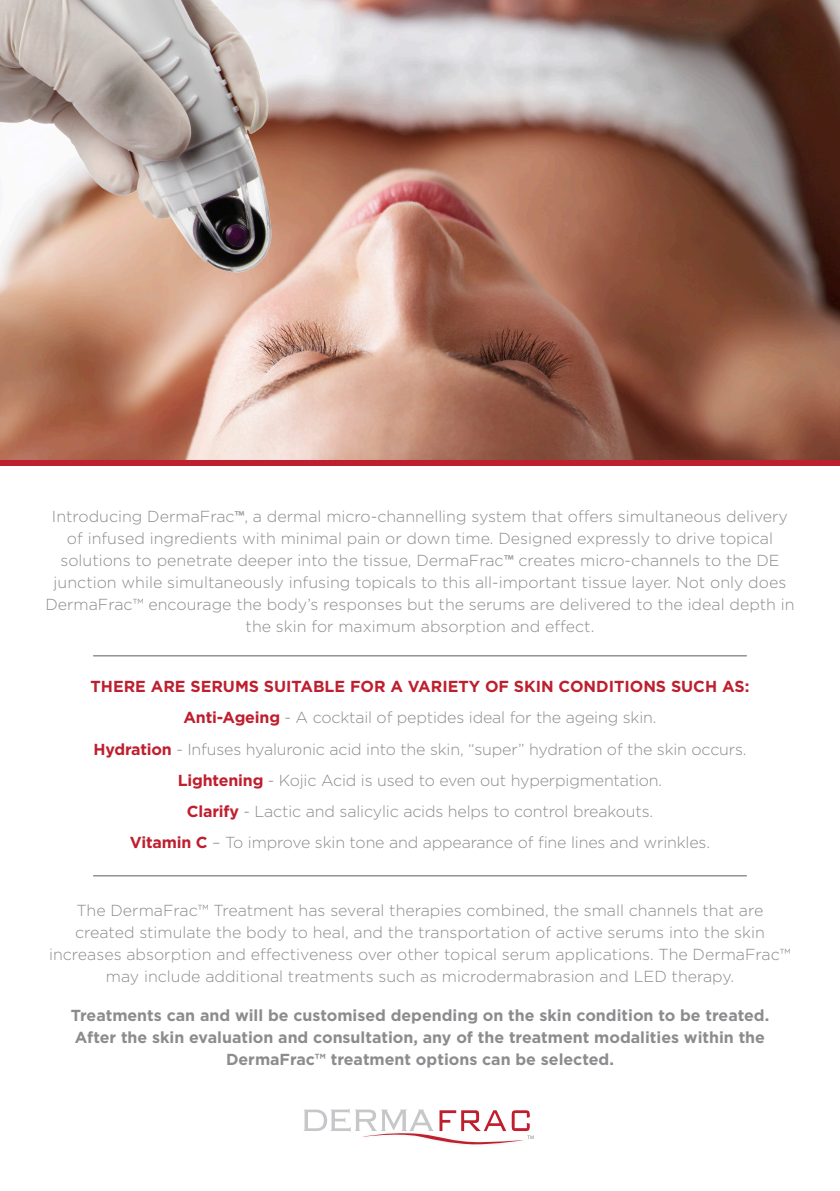
<style>
.page{position:relative;width:840px;height:1191px;background:#fff}
.page>*{position:absolute;margin:0;border:0;box-sizing:border-box;transform-origin:0 0}
.t1{font:300 16px/22px "Gotham";color:#8c8b8e;text-align:center}
.t2{font:700 16px/22px "Gotham";color:#8c8b8e;text-align:center}
.t3{font:700 16px "Gotham";color:#be1f2e}
.s1{font-family:"Myriad Pro";font-weight:400}
.s2{font-weight:700;color:#be1f2e}
</style>
<div class="page">
<img style="left:0;top:0;width:839px;height:460px">
<img style="left:0;top:0;width:432px;height:280px">
<hr style="left:93px;top:655px;width:653px;height:1px;background:#8b8b8f">
<div style="left:0;top:460px;width:839px;height:6px;background:#be1f2e"></div>
<hr style="left:93px;top:875px;width:653px;height:1px;background:#8b8b8f">
<img style="left:463px;top:1144px;width:27px;height:1px">
<svg style="left:303px;top:1109px;width:230px;height:35px"></svg>
<p class="t1" style="left:45px;top:505px;width:750px">Introducing DermaFrac<span class="s1">™</span>, a dermal micro-channelling system that offers simultaneous delivery of infused ingredients with minimal pain or down time. Designed expressly to drive topical solutions to penetrate deeper into the tissue, DermaFrac<span class="s1">™</span> creates micro-channels to the DE junction while simultaneously infusing topicals to this all-important tissue layer. Not only does DermaFrac™ encourage the body’s responses but the serums are delivered to the ideal depth in the skin for maximum absorption and effect.</p>
<p class="t3" style="left:90px;top:676px;width:660px">THERE ARE SERUMS SUITABLE FOR A VARIETY OF SKIN CONDITIONS SUCH AS:</p>
<p class="t1" style="left:183px;top:706px;width:474px"><span class="s2">Anti-Ageing</span> - A cocktail of peptides ideal for the ageing skin.</p>
<p class="t1" style="left:93px;top:737px;width:654px"><span class="s2">Hydration</span> - Infuses hyaluronic acid into the skin, “super” hydration of the skin occurs.</p>
<p class="t1" style="left:178px;top:769px;width:485px"><span class="s2">Lightening</span> - Kojic Acid is used to even out hyperpigmentation.</p>
<p class="t1" style="left:187px;top:800px;width:467px"><span class="s2">Clarify</span> - Lactic and salicylic acids helps to control breakouts.</p>
<p class="t1" style="left:130px;top:831px;width:581px"><span class="s2">Vitamin C</span> – To improve skin tone and appearance of fine lines and wrinkles.</p>
<p class="t1" style="left:49px;top:898px;width:743px">The DermaFrac™ Treatment has several therapies combined, the small channels that are created stimulate the body to heal, and the transportation of active serums into the skin increases absorption and effectiveness over other topical serum applications. The DermaFrac™ may include additional treatments such as microdermabrasion and LED therapy.</p>
<p class="t2" style="left:71px;top:1004px;width:699px">Treatments can and will be customised depending on the skin condition to be treated.<br>After the skin evaluation and consultation, any of the treatment modalities within the<br>DermaFrac™ treatment options can be selected.</p>
</div>
